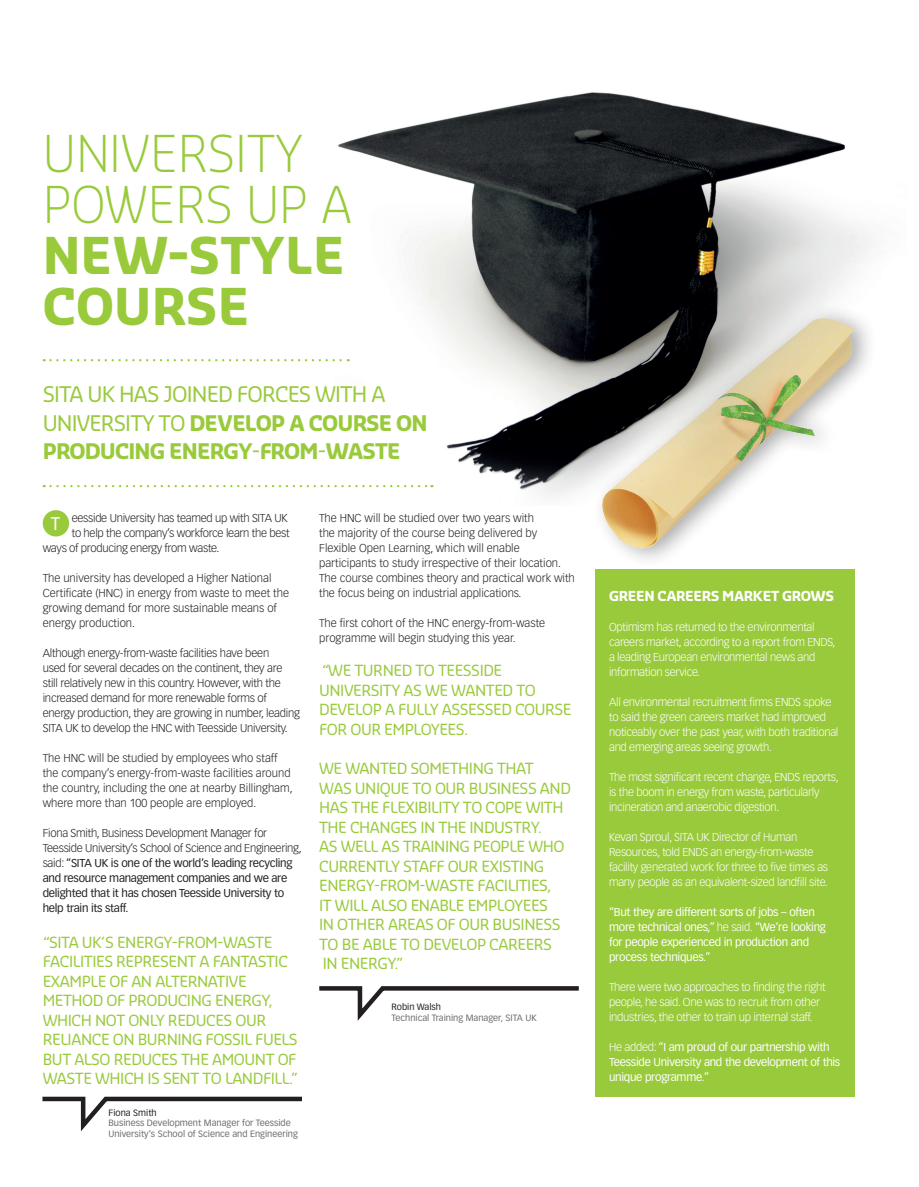
<style>
.page{position:relative;width:919px;height:1187px;background:#fff}
.page>*{position:absolute;margin:0;border:0;box-sizing:border-box;transform-origin:0 0}
.t1{font:300 49.5px "Sansa";color:#99ca3b}
.t2{font:700 49.5px "Sansa";color:#99ca3b}
.t3{font:21px/28.5px "Sansa";letter-spacing:-.04em;color:#99ca3b}
.t4{font:18px "Vectora LH";color:#fff}
.t5{font:15px/19.5px "Sansa";letter-spacing:-.03em;color:#99ca3b}
.t6{font:700 13.5px "Sansa";letter-spacing:-.025em;color:#fff}
.t7{font:300 11.25px/15px "Vectora LH";letter-spacing:-.025em;color:#fff}
.t8{font:300 11.25px/15px "Vectora LH";color:#231f20}
.t9{font:300 11.25px/15px "Vectora LH";letter-spacing:-.02em;color:#231f20}
.t10{font:11.25px/15px "Vectora LH";letter-spacing:-.025em;color:#231f20}
.t11{font:11.25px/15px "Vectora LH";letter-spacing:-.025em;color:#fff}
.t12{font:300 11.25px "Vectora LH";letter-spacing:-.025em;color:#231f20}
.t13{font:9px/10.5px "Vectora LH";color:#6c6d70}
.t14{font:9px "Vectora LH";color:#231f20}
.s1{font-weight:700}
.s2{font-weight:300}
</style>
<div class="page">
<img style="left:335px;top:92px;width:541px;height:406px">
<svg style="left:44px;top:359px;width:305px;height:2px"></svg>
<svg style="left:44px;top:485px;width:388px;height:2px"></svg>
<div style="left:592px;top:303px;width:287px;height:265px;background:#231f20;opacity:.4"></div>
<img style="left:563px;top:313px;width:316px;height:248px">
<div style="left:43px;top:510px;width:26px;height:26px;background:#99ca3b;border-radius:50%"></div>
<div style="left:595px;top:569px;width:259px;height:527px;background:#99ca3b"></div>
<svg style="left:319px;top:986px;width:260px;height:35px"></svg>
<svg style="left:42px;top:1096px;width:260px;height:35px"></svg>
<p class="t1" style="left:43px;top:121px;width:262px">UNIVERSITY</p>
<p class="t1" style="left:43px;top:172px;width:311px">POWERS UP A</p>
<p class="t2" style="left:43px;top:223px;width:303px">NEW-STYLE</p>
<p class="t2" style="left:43px;top:274px;width:208px">COURSE</p>
<p class="t3" style="left:43px;top:379px;width:386px">SITA UK HAS JOINED FORCES WITH A<br>UNIVERSITY TO <span class="s1">DEVELOP A COURSE ON<br>PRODUCING ENERGY</span>-<span class="s1">FROM</span>-<span class="s1">WASTE</span></p>
<p class="t12" style="left:72px;top:511px;width:217px">eesside University has teamed up with SITA UK</p>
<p class="t12" style="left:72px;top:526px;width:219px">to help the company’s workforce learn the best</p>
<p class="t12" style="left:43px;top:541px;width:178px">ways of producing energy from waste.</p>
<p class="t8" style="left:43px;top:570px;width:248px">The university has developed a Higher National<br>Certificate (HNC) in energy from waste to meet the growing demand for more sustainable means of</p>
<p class="t8" style="left:43px;top:615px;width:94px">energy production.</p>
<p class="t9" style="left:43px;top:645px;width:241px">Although energy-from-waste facilities have been used for several decades on the continent, they are still relatively new in this country. However, with the increased demand for more renewable forms of</p>
<p class="t9" style="left:43px;top:705px;width:259px">energy production, they are growing in number, leading<br>SITA UK to develop the HNC with Teesside University.</p>
<p class="t8" style="left:43px;top:750px;width:236px">The HNC will be studied by employees who staff</p>
<p class="t8" style="left:43px;top:765px;width:251px">the company’s energy-from-waste facilities around the country, including the one at nearby Billingham, where more than 100 people are employed.</p>
<p class="t10" style="left:43px;top:825px;width:260px"><span class="s2">Fiona Smith, Business Development Manager for Teesside University’s School of Science and Engineering, said:</span> “SITA UK is one of the world’s leading recycling and resource management companies and we are delighted that it has chosen Teesside University to help train its staff.</p>
<p class="t4" style="left:51px;top:513px;width:11px">T</p>
<p class="t5" style="left:43px;top:931px;width:257px">“SITA UK’S ENERGY-FROM-WASTE<br>FACILITIES REPRESENT A FANTASTIC<br>EXAMPLE OF AN ALTERNATIVE<br>METHOD OF PRODUCING ENERGY,<br>WHICH NOT ONLY REDUCES OUR<br>RELIANCE ON BURNING FOSSIL FUELS<br>BUT ALSO REDUCES THE AMOUNT OF<br>WASTE WHICH IS SENT TO LANDFILL.”</p>
<p class="t14" style="left:108px;top:1107px;width:50px">Fiona Smith</p>
<p class="t13" style="left:108px;top:1117px;width:191px">Business Development Manager for Teesside<br>University’s School of Science and Engineering</p>
<p class="t8" style="left:319px;top:510px;width:216px">The HNC will be studied over two years with</p>
<p class="t8" style="left:319px;top:525px;width:220px">the majority of the course being delivered by</p>
<p class="t8" style="left:319px;top:540px;width:257px">Flexible Open Learning, which will enable participants to study irrespective of their location.<br>The course combines theory and practical work with the focus being on industrial applications.</p>
<p class="t8" style="left:319px;top:615px;width:227px">The first cohort of the HNC energy-from-waste programme will begin studying this year.</p>
<p class="t5" style="left:319px;top:660px;width:254px">“WE TURNED TO TEESSIDE<br>UNIVERSITY AS WE WANTED TO<br>DEVELOP A FULLY ASSESSED COURSE<br>FOR OUR EMPLOYEES.</p>
<p class="t5" style="left:319px;top:757px;width:216px">WE WANTED SOMETHING THAT</p>
<p class="t5" style="left:319px;top:777px;width:253px">WAS UNIQUE TO OUR BUSINESS AND<br>HAS THE FLEXIBILITY TO COPE WITH<br>THE CHANGES IN THE INDUSTRY.</p>
<p class="t5" style="left:319px;top:835px;width:247px">AS WELL AS TRAINING PEOPLE WHO<br>CURRENTLY STAFF OUR EXISTING<br>ENERGY-FROM-WASTE FACILITIES,</p>
<p class="t5" style="left:319px;top:894px;width:230px">IT WILL ALSO ENABLE EMPLOYEES</p>
<p class="t5" style="left:319px;top:913px;width:243px">IN OTHER AREAS OF OUR BUSINESS<br>TO BE ABLE TO DEVELOP CAREERS</p>
<p class="t5" style="left:323px;top:952px;width:83px">IN ENERGY.”</p>
<p class="t14" style="left:391px;top:1001px;width:51px">Robin Walsh</p>
<p class="t13" style="left:391px;top:1012px;width:147px">Technical Training Manager, SITA UK</p>
<p class="t6" style="left:609px;top:586px;width:226px">GREEN CAREERS MARKET GROWS</p>
<p class="t7" style="left:609px;top:619px;width:228px">Optimism has returned to the environmental careers market, according to a report from ENDS, a leading European environmental news and information service.</p>
<p class="t7" style="left:609px;top:694px;width:231px">All environmental recruitment firms ENDS spoke to said the green careers market had improved noticeably over the past year, with both traditional and emerging areas seeing growth.</p>
<p class="t7" style="left:609px;top:769px;width:231px">The most significant recent change, ENDS reports, is the boom in energy from waste, particularly incineration and anaerobic digestion.</p>
<p class="t7" style="left:609px;top:829px;width:220px">Kevan Sproul, SITA UK Director of Human Resources, told ENDS an energy-from-waste facility generated work for three to five times as many people as an equivalent-sized landfill site.</p>
<p class="t11" style="left:609px;top:904px;width:218px">“But they are different sorts of jobs – often more technical ones,” <span class="s2">he said.</span> “We’re looking for people experienced in production and process techniques.”</p>
<p class="t7" style="left:609px;top:979px;width:218px">There were two approaches to finding the right people, he said. One was to recruit from other industries, the other to train up internal staff.</p>
<p class="t11" style="left:609px;top:1039px;width:233px"><span class="s2">He added:</span> “I am proud of our partnership with<br>Teesside University and the development of this unique programme.”</p>
</div>
